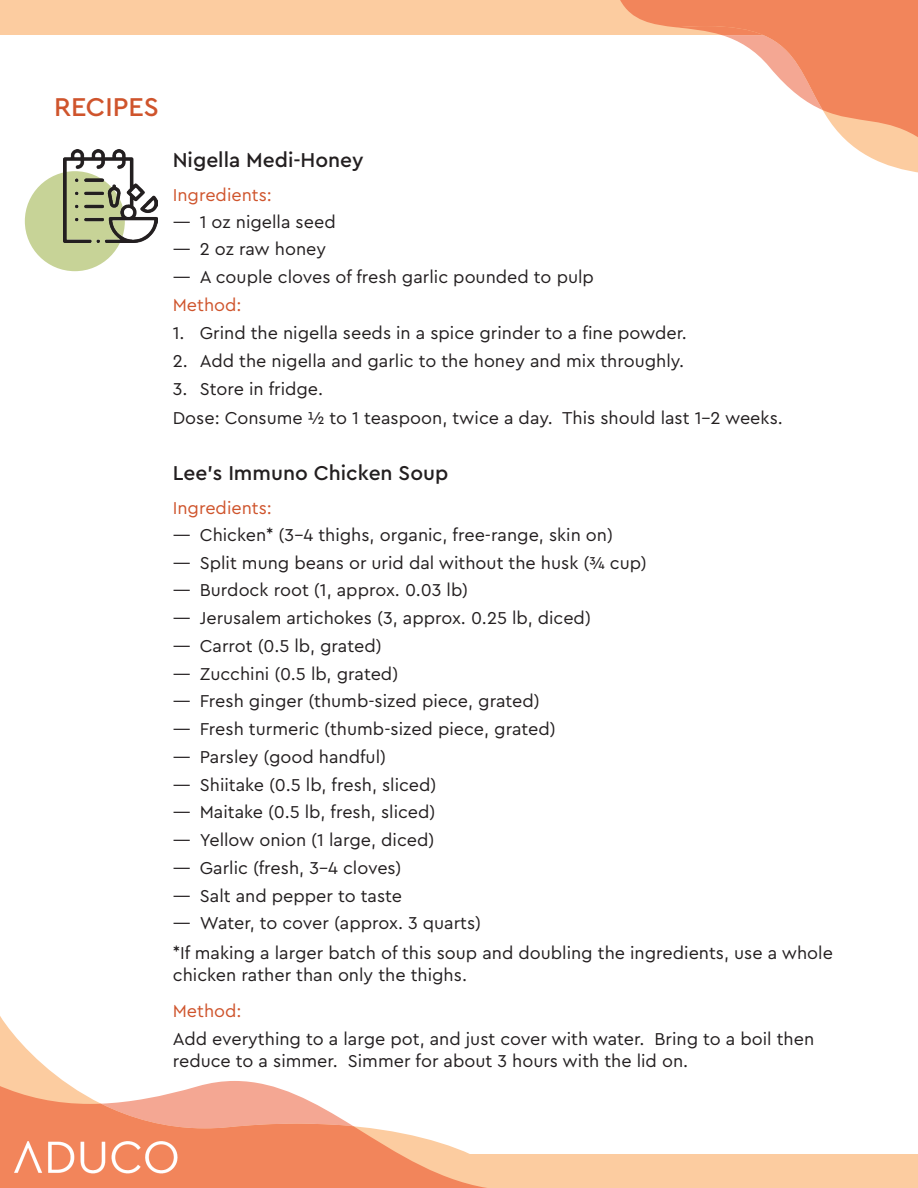
<style>
.page{position:relative;width:918px;height:1188px;background:#fff}
.page>*{position:absolute;margin:0;border:0;box-sizing:border-box;transform-origin:0 0}
.Category_Heading{font:500 27px "Cera Pro";color:#cf542c}
.Subcategoru_Heading{font:500 21px "Cera Pro";color:#231f20}
.Body_Style_1{font:18px/22.5px "Cera Pro";color:#231f20}
.Body_Style_1-2{font:18px "Cera Pro";color:#cf542c}
</style>
<div class="page">
<div style="left:0;top:0;width:918px;height:35px;background:#fccca0"></div>
<div style="left:0;top:1154px;width:918px;height:34px;background:#fccca0"></div>
<svg style="left:0;top:1016px;width:68px;height:68px"></svg>
<svg style="left:207px;top:1081px;width:55px;height:3px"></svg>
<svg style="left:0;top:1084px;width:487px;height:104px"></svg>
<svg style="left:847px;top:141px;width:71px;height:32px;fill:#fccca0"></svg>
<svg style="left:620px;top:0;width:298px;height:141px"></svg>
<img style="left:7px;top:1132px;width:179px;height:48px">
<div style="left:25px;top:171px;width:100px;height:100px;background:#c7d397;border-radius:50%"></div>
<img style="left:64px;top:149px;width:93px;height:94px">
<p class="Category_Heading" style="left:54px;top:89px;width:106px">RECIPES</p>
<p class="Subcategoru_Heading" style="left:173px;top:146px;width:192px">Nigella Medi-Honey</p>
<p class="Body_Style_1-2" style="left:173px;top:183px;width:101px">Ingredients:</p>
<p class="Body_Style_1" style="left:173px;top:210px;width:164px">— 1 oz nigella seed</p>
<p class="Body_Style_1" style="left:173px;top:237px;width:155px">— 2 oz raw honey</p>
<p class="Body_Style_1" style="left:173px;top:265px;width:423px">— A couple cloves of fresh garlic pounded to pulp</p>
<p class="Body_Style_1-2" style="left:173px;top:293px;width:70px">Method:</p>
<p class="Body_Style_1" style="left:173px;top:321px;width:516px">1. Grind the nigella seeds in a spice grinder to a fine powder.</p>
<p class="Body_Style_1" style="left:173px;top:349px;width:513px">2. Add the nigella and garlic to the honey and mix throughly.</p>
<p class="Body_Style_1" style="left:173px;top:377px;width:152px">3. Store in fridge.</p>
<p class="Body_Style_1" style="left:173px;top:406px;width:612px">Dose: Consume ½ to 1 teaspoon, twice a day. This should last 1-2 weeks.</p>
<p class="Subcategoru_Heading" style="left:173px;top:459px;width:277px">Lee’s Immuno Chicken Soup</p>
<p class="Body_Style_1-2" style="left:173px;top:496px;width:101px">Ingredients:</p>
<p class="Body_Style_1" style="left:173px;top:523px;width:442px">— Chicken* (3-4 thighs, organic, free-range, skin on)</p>
<p class="Body_Style_1" style="left:173px;top:550px;width:476px">— Split mung beans or urid dal without the husk (¾ cup)</p>
<p class="Body_Style_1" style="left:173px;top:578px;width:297px">— Burdock root (1, approx. 0.03 lb)</p>
<p class="Body_Style_1" style="left:173px;top:606px;width:420px">— Jerusalem artichokes (3, approx. 0.25 lb, diced)</p>
<p class="Body_Style_1" style="left:173px;top:634px;width:210px">— Carrot (0.5 lb, grated)</p>
<p class="Body_Style_1" style="left:173px;top:661px;width:227px">— Zucchini (0.5 lb, grated)</p>
<p class="Body_Style_1" style="left:173px;top:689px;width:369px">— Fresh ginger (thumb-sized piece, grated)</p>
<p class="Body_Style_1" style="left:173px;top:717px;width:385px">— Fresh turmeric (thumb-sized piece, grated)</p>
<p class="Body_Style_1" style="left:173px;top:745px;width:215px">— Parsley (good handful)</p>
<p class="Body_Style_1" style="left:173px;top:772px;width:265px">— Shiitake (0.5 lb, fresh, sliced)</p>
<p class="Body_Style_1" style="left:173px;top:800px;width:264px">— Maitake (0.5 lb, fresh, sliced)</p>
<p class="Body_Style_1" style="left:173px;top:828px;width:263px">— Yellow onion (1 large, diced)</p>
<p class="Body_Style_1" style="left:173px;top:856px;width:230px">— Garlic (fresh, 3-4 cloves)</p>
<p class="Body_Style_1" style="left:173px;top:883px;width:231px">— Salt and pepper to taste</p>
<p class="Body_Style_1" style="left:173px;top:911px;width:310px">— Water, to cover (approx. 3 quarts)</p>
<p class="Body_Style_1" style="left:173px;top:940px;width:662px">*If making a larger batch of this soup and doubling the ingredients, use a whole chicken rather than only the thighs.</p>
<p class="Body_Style_1-2" style="left:173px;top:999px;width:70px">Method:</p>
<p class="Body_Style_1" style="left:173px;top:1027px;width:643px">Add everything to a large pot, and just cover with water. Bring to a boil then reduce to a simmer. Simmer for about 3 hours with the lid on.</p>
</div>
